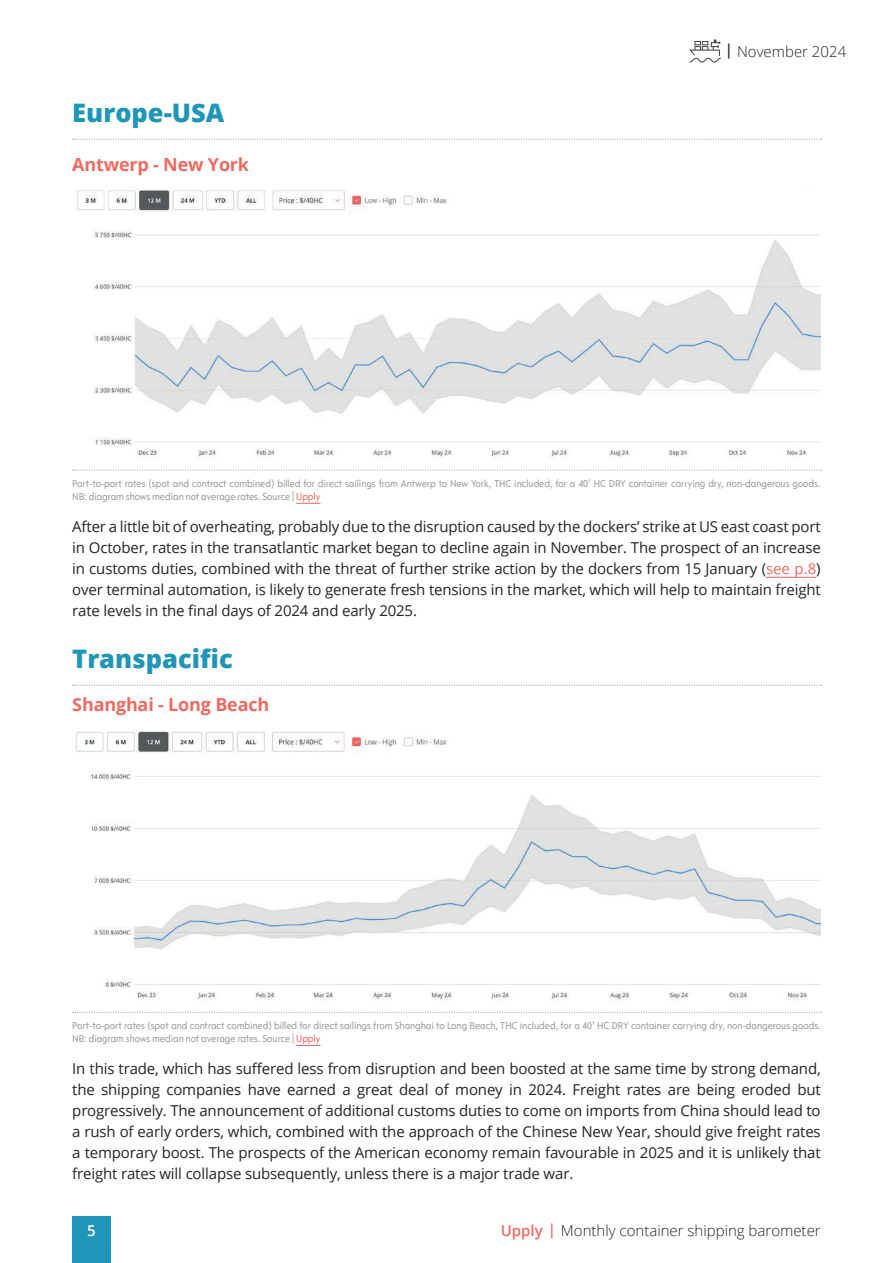
<style>
.page{position:relative;width:893px;height:1263px;background:#fff}
.page>*{position:absolute;margin:0;border:0;box-sizing:border-box;transform-origin:0 0}
.t1{font:800 25.5px "Open Sans";color:#1f96b7}
.t2{font:700 18px "Open Sans";letter-spacing:-.01em;color:#f16a62}
.t3{font:15px/21px "Open Sans";letter-spacing:-.01em;color:#212527;text-align:justify}
.t4{font:300 15px "Open Sans";color:#212527}
.t5{font:600 15px "Open Sans";color:#fff}
.t6{font:10.5px/12.6px "Opel Sans Condensed";letter-spacing:-.005em;color:#9ba0a2}
.s1{font-weight:600}
.s2{color:#f16a62}
.s3{font-weight:600;color:#f16a62}
</style>
<div class="page">
<img style="left:75px;top:731px;width:746px;height:269px">
<img style="left:76px;top:190px;width:745px;height:269px">
<svg style="left:296px;top:503px;width:25px;height:1px"></svg>
<svg style="left:73px;top:139px;width:748px;height:1px"></svg>
<svg style="left:73px;top:470px;width:748px;height:1px"></svg>
<svg style="left:296px;top:1045px;width:25px;height:1px"></svg>
<svg style="left:73px;top:685px;width:748px;height:1px"></svg>
<svg style="left:73px;top:1012px;width:748px;height:1px"></svg>
<div style="left:729px;top:728px;width:92px;height:38px;background:#fff"></div>
<div style="left:729px;top:187px;width:92px;height:38px;background:#fff"></div>
<hr style="left:766px;top:577px;width:50px;height:1px;background:#f16a62">
<div style="left:72px;top:1216px;width:39px;height:47px;background:#1f96b7"></div>
<svg style="left:689px;top:40px;width:32px;height:23px"></svg>
<h1 class="t1" style="left:72px;top:93px;width:154px">Europe-USA</h1>
<p class="t2" style="left:72px;top:152px;width:178px">Antwerp - New York</p>
<p class="t4" style="left:725px;top:41px;width:123px"><span class="s1">|</span> November 2024</p>
<p class="t6" style="left:72px;top:477px;width:750px">Port-to-port rates (spot and contract combined) billed for direct sailings from Antwerp to New York, THC included, for a 40’ HC DRY container carrying dry, non-dangerous goods.<br>NB: diagram shows median not average rates. Source | <span class="s2">Upply</span></p>
<p class="t3" style="left:72px;top:516px;width:750px">After a little bit of overheating, probably due to the disruption caused by the dockers’ strike at US east coast port in October, rates in the transatlantic market began to decline again in November. The prospect of an increase in customs duties, combined with the threat of further strike action by the dockers from 15 January (<span class="s2">see p.8</span>) over terminal automation, is likely to generate fresh tensions in the market, which will help to maintain freight rate levels in the final days of 2024 and early 2025.</p>
<h1 class="t1" style="left:72px;top:639px;width:162px">Transpacific</h1>
<p class="t2" style="left:72px;top:691px;width:199px">Shanghai - Long Beach</p>
<p class="t6" style="left:72px;top:1019px;width:750px">Port-to-port rates (spot and contract combined) billed for direct sailings from Shanghai to Long Beach, THC included, for a 40’ HC DRY container carrying dry, non-dangerous goods.<br>NB: diagram shows median not average rates. Source | <span class="s2">Upply</span></p>
<p class="t3" style="left:72px;top:1058px;width:750px">In this trade, which has suffered less from disruption and been boosted at the same time by strong demand, the shipping companies have earned a great deal of money in 2024. Freight rates are being eroded but progressively. The announcement of additional customs duties to come on imports from China should lead to a rush of early orders, which, combined with the approach of the Chinese New Year, should give freight rates a temporary boost. The prospects of the American economy remain favourable in 2025 and it is unlikely that freight rates will collapse subsequently, unless there is a major trade war.</p>
<p class="t5" style="left:87px;top:1220px;width:10px">5</p>
<p class="t4" style="left:501px;top:1220px;width:322px"><span class="s3">Upply |</span> Monthly container shipping barometer</p>
</div>
